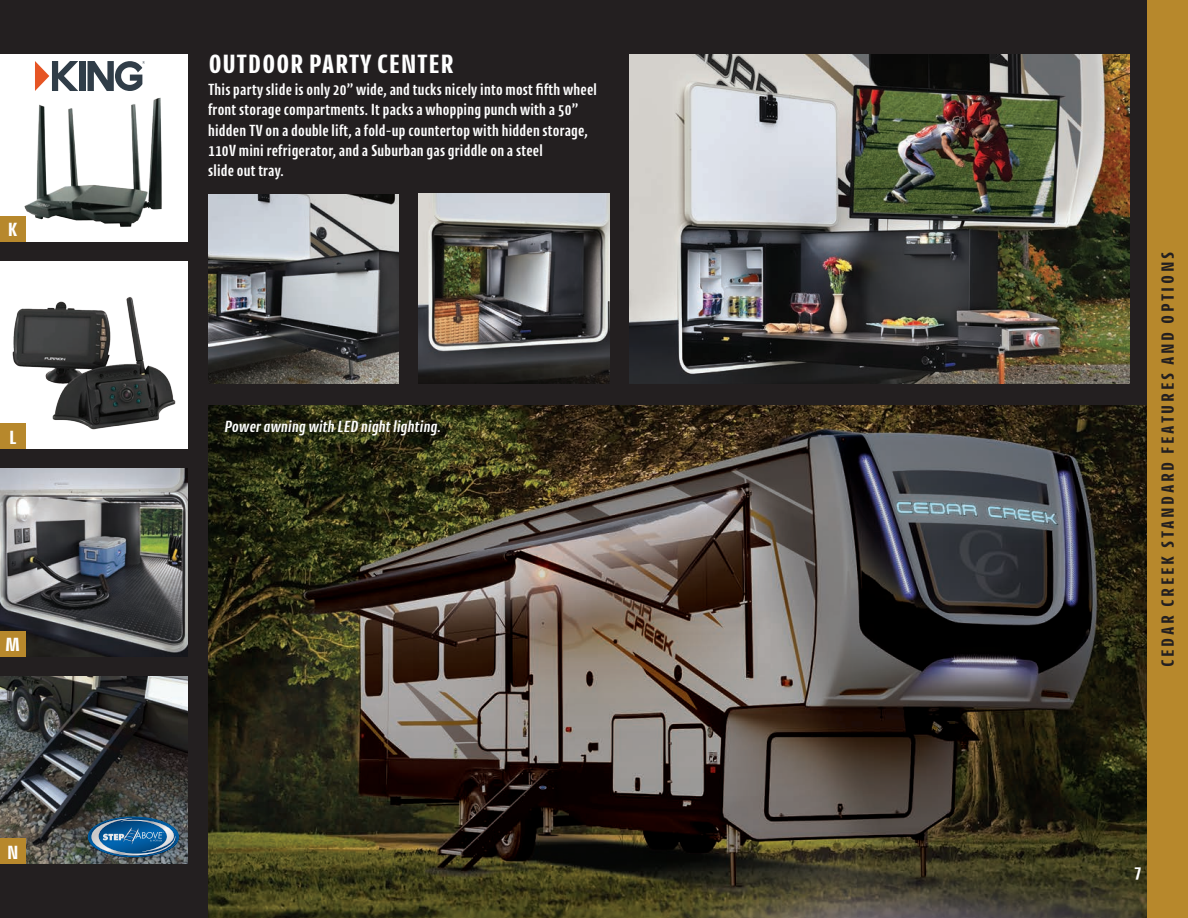
<style>
.page{position:relative;width:1188px;height:918px;background:#231f20}
.page>*{position:absolute;margin:0;border:0;box-sizing:border-box;transform-origin:0 0}
.t1{font:700 27px "Cantiga Cnd";letter-spacing:.03em;color:#fff}
.t2{font:700 19.5px "Cantiga Cnd";color:#fff}
.t3{font:700 18px "Cantiga Cnd";letter-spacing:.15em;color:#231f20}
.t4{font:700 18px "Cantiga Cnd";color:#fff}
.t5{font:600 16.5px/20.2px "Cantiga Cnd";letter-spacing:.005em;color:#fff}
.t6{font:italic 600 16.5px "Cantiga Cnd";letter-spacing:.005em;color:#fff}
</style>
<div class="page">
<img style="left:419px;top:193px;width:190px;height:191px">
<img style="left:208px;top:195px;width:190px;height:189px">
<img style="left:630px;top:54px;width:499px;height:330px">
<div style="left:0;top:54px;width:188px;height:188px;background:#fff"></div>
<img style="left:24px;top:97px;width:138px;height:130px">
<div style="left:0;top:261px;width:188px;height:188px;background:#fff"></div>
<img style="left:9px;top:297px;width:167px;height:133px">
<svg style="left:0;top:469px;width:188px;height:188px"></svg>
<img style="left:0;top:676px;width:188px;height:188px">
<div style="left:79px;top:61px;width:7px;height:30px;background:#303d48"></div>
<svg style="left:35px;top:61px;width:43px;height:30px"></svg>
<svg style="left:88px;top:61px;width:57px;height:30px"></svg>
<svg style="left:88px;top:817px;width:91px;height:40px;background:#407198"></svg>
<div style="left:0;top:838px;width:26px;height:26px;background:#b7882c"></div>
<div style="left:0;top:631px;width:26px;height:26px;background:#b7882c"></div>
<div style="left:0;top:424px;width:26px;height:25px;background:#b7882c"></div>
<div style="left:0;top:216px;width:26px;height:26px;background:#b7882c"></div>
<img style="left:208px;top:406px;width:940px;height:512px">
<div style="left:1148px;top:0;width:40px;height:918px;background:#b7882c"></div>
<p class="t2" style="left:8px;top:217px;width:11px">K</p>
<p class="t2" style="left:9px;top:425px;width:9px">L</p>
<p class="t2" style="left:5px;top:632px;width:16px">M</p>
<p class="t2" style="left:7px;top:840px;width:13px">N</p>
<p class="t1" style="left:208px;top:47px;width:247px">OUTDOOR PARTY CENTER</p>
<p class="t5" style="left:208px;top:79px;width:390px">This party slide is only 20” wide, and tucks nicely into most fifth wheel front storage compartments. It packs a whopping punch with a 50” hidden TV on a double lift, a fold-up countertop with hidden storage, 110V mini refrigerator, and a Suburban gas griddle on a steel<br>slide out tray.</p>
<p class="t6" style="left:225px;top:416px;width:218px">Power awning with LED night lighting.</p>
<p class="t3" style="left:1157px;top:667px;width:416px;rotate:-90deg">CEDAR CREEK STANDARD FEATURES AND OPTIONS</p>
<p class="t4" style="left:1134px;top:860px;width:9px">7</p>
</div>
